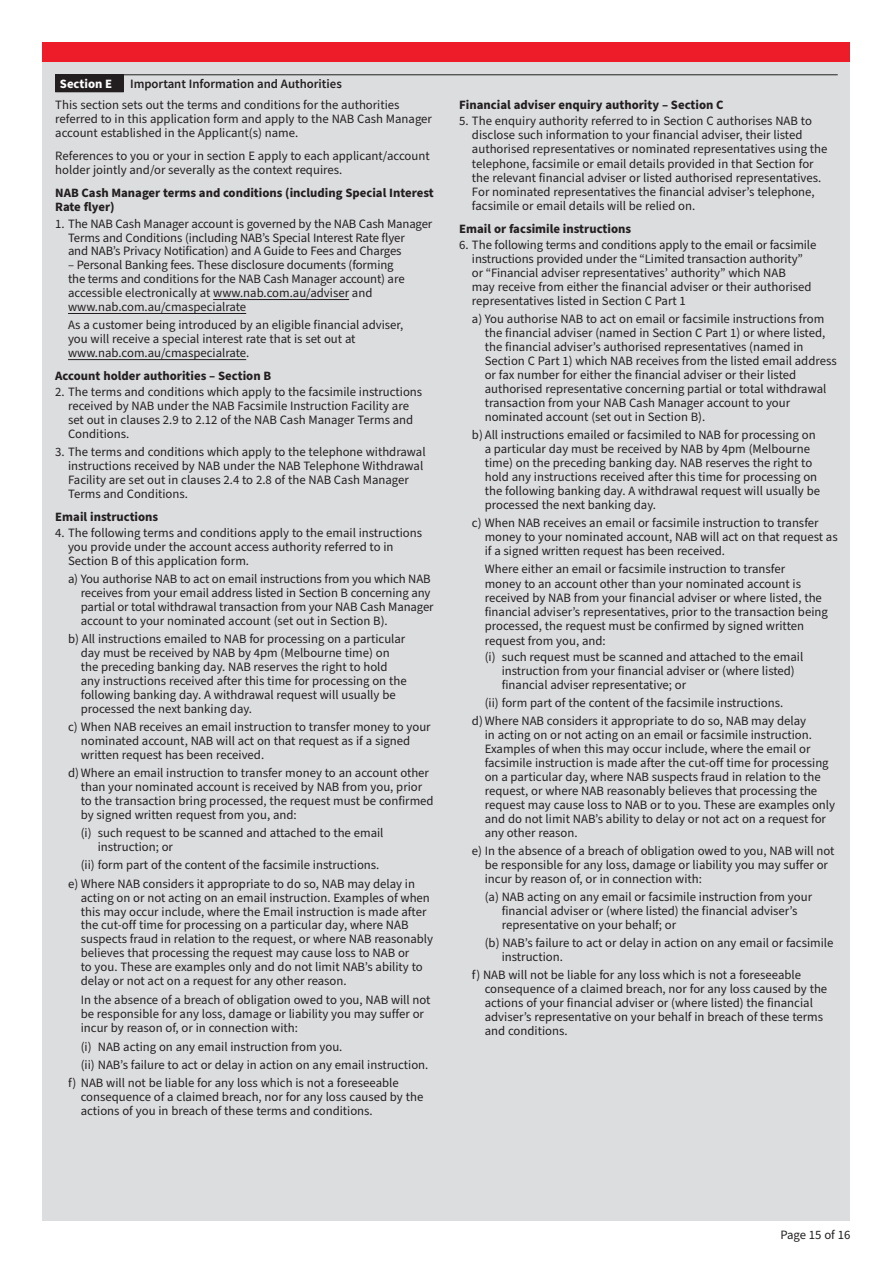
<style>
.page{position:relative;width:893px;height:1263px;background:#fff}
.page>*{position:absolute;margin:0;border:0;box-sizing:border-box;transform-origin:0 0}
.t1{font:12.75px/14px "Source Sans Pro";color:#231f20}
.t2{font:700 12.75px/14.2px "Source Sans Pro";color:#231f20}
.t3{font:600 12.75px "Source Sans Pro";color:#231f20}
.t4{font:700 12.75px "Source Sans Pro";color:#fff}
</style>
<div class="page">
<div style="left:43px;top:43px;width:807px;height:19px;background:#ee1c28"></div>
<div style="left:43px;top:62px;width:807px;height:1158px;background:#dcdddf"></div>
<div style="left:56px;top:75px;width:68px;height:17px;background:#231f20"></div>
<hr style="left:55px;top:74px;width:69px;height:1px;background:#231f20">
<svg style="left:55px;top:75px;width:1px;height:16px"></svg>
<hr style="left:55px;top:91px;width:69px;height:1px;background:#231f20">
<hr style="left:124px;top:74px;width:714px;height:1px;background:#231f20">
<hr style="left:213px;top:299px;width:136px;height:1px;background:#231f20">
<hr style="left:68px;top:313px;width:178px;height:1px;background:#231f20">
<hr style="left:68px;top:359px;width:178px;height:1px;background:#231f20">
<p class="t4" style="left:60px;top:75px;width:54px">Section E</p>
<p class="t3" style="left:130px;top:76px;width:213px">Important Information and Authorities</p>
<p class="t1" style="left:55px;top:98px;width:378px">This section sets out the terms and conditions for the authorities referred to in this application form and apply to the NAB Cash Manager account established in the Applicant(s) name.</p>
<p class="t1" style="left:55px;top:149px;width:376px">References to you or your in section E apply to each applicant/account holder jointly and/or severally as the context requires.</p>
<p class="t2" style="left:55px;top:186px;width:380px">NAB Cash Manager terms and conditions (including Special Interest<br>Rate flyer)</p>
<p class="t1" style="left:68px;top:217px;width:366px;text-indent:-13px">1. The NAB Cash Manager account is governed by the NAB Cash Manager<br>Terms and Conditions (including NAB’s Special Interest Rate flyer<br>and NAB’s Privacy Notification) and A Guide to Fees and Charges</p>
<p class="t1" style="left:68px;top:259px;width:338px">– Personal Banking fees. These disclosure documents (forming the terms and conditions for the NAB Cash Manager account) are accessible electronically at www.nab.com.au/adviser and www.nab.com.au/cmaspecialrate</p>
<p class="t1" style="left:68px;top:319px;width:337px">As a customer being introduced by an eligible financial adviser, you will receive a special interest rate that is set out at www.nab.com.au/cmaspecialrate.</p>
<p class="t2" style="left:55px;top:369px;width:217px">Account holder authorities – Section B</p>
<p class="t1" style="left:68px;top:385px;width:356px;text-indent:-13px">2. The terms and conditions which apply to the facsimile instructions received by NAB under the NAB Facsimile Instruction Facility are set out in clauses 2.9 to 2.12 of the NAB Cash Manager Terms and Conditions.</p>
<p class="t1" style="left:68px;top:445px;width:359px;text-indent:-13px">3. The terms and conditions which apply to the telephone withdrawal instructions received by NAB under the NAB Telephone Withdrawal Facility are set out in clauses 2.4 to 2.8 of the NAB Cash Manager Terms and Conditions.</p>
<p class="t2" style="left:55px;top:510px;width:105px">Email instructions</p>
<p class="t1" style="left:68px;top:526px;width:356px;text-indent:-13px">4. The following terms and conditions apply to the email instructions you provide under the account access authority referred to in<br>Section B of this application form.</p>
<p class="t1" style="left:81px;top:572px;width:354px;text-indent:-13px">a) You authorise NAB to act on email instructions from you which NAB receives from your email address listed in Section B concerning any partial or total withdrawal transaction from your NAB Cash Manager account to your nominated account (set out in Section B).</p>
<p class="t1" style="left:81px;top:632px;width:327px;text-indent:-13px">b) All instructions emailed to NAB for processing on a particular day must be received by NAB by 4pm (Melbourne time) on the preceding banking day. NAB reserves the right to hold any instructions received after this time for processing on the following banking day. A withdrawal request will usually be processed the next banking day.</p>
<p class="t1" style="left:81px;top:720px;width:351px;text-indent:-13px">c) When NAB receives an email instruction to transfer money to your nominated account, NAB will act on that request as if a signed written request has been received.</p>
<p class="t1" style="left:81px;top:766px;width:354px;text-indent:-13px">d)Where an email instruction to transfer money to an account other than your nominated account is received by NAB from you, prior to the transaction bring processed, the request must be confirmed by signed written request from you, and:</p>
<p class="t1" style="left:98px;top:826px;width:287px;text-indent:-17px">(i) such request to be scanned and attached to the email instruction; or</p>
<p class="t1" style="left:68px;top:856px;width:349px;line-height:18.1px;text-indent:13px">(ii) form part of the content of the facsimile instructions.<br>e) Where NAB considers it appropriate to do so, NAB may delay in</p>
<p class="t1" style="left:81px;top:891px;width:354px">acting on or not acting on an email instruction. Examples of when this may occur include, where the Email instruction is made after the cut-off time for processing on a particular day, where NAB suspects fraud in relation to the request, or where NAB reasonably believes that processing the request may cause loss to NAB or<br>to you. These are examples only and do not limit NAB’s ability to delay or not act on a request for any other reason.</p>
<p class="t1" style="left:81px;top:993px;width:351px">In the absence of a breach of obligation owed to you, NAB will not be responsible for any loss, damage or liability you may suffer or incur by reason of, or in connection with:</p>
<p class="t1" style="left:81px;top:1040px;width:263px">(i) NAB acting on any email instruction from you.</p>
<p class="t1" style="left:81px;top:1058px;width:349px">(ii) NAB’s failure to act or delay in action on any email instruction.</p>
<p class="t1" style="left:68px;top:1076px;width:332px">f) NAB will not be liable for any loss which is not a foreseeable</p>
<p class="t1" style="left:81px;top:1090px;width:344px">consequence of a claimed breach, nor for any loss caused by the actions of you in breach of these terms and conditions.</p>
<p class="t2" style="left:459px;top:98px;width:266px">Financial adviser enquiry authority – Section C</p>
<p class="t1" style="left:472px;top:114px;width:357px;text-indent:-13px">5. The enquiry authority referred to in Section C authorises NAB to disclose such information to your financial adviser, their listed authorised representatives or nominated representatives using the telephone, facsimile or email details provided in that Section for the relevant financial adviser or listed authorised representatives.<br>For nominated representatives the financial adviser’s telephone, facsimile or email details will be relied on.</p>
<p class="t2" style="left:459px;top:222px;width:173px">Email or facsimile instructions</p>
<p class="t1" style="left:472px;top:238px;width:346px;text-indent:-13px">6. The following terms and conditions apply to the email or facsimile instructions provided under the “Limited transaction authority” or “Financial adviser representatives’ authority” which NAB<br>may receive from either the financial adviser or their authorised representatives listed in Section C Part 1</p>
<p class="t1" style="left:485px;top:312px;width:354px;text-indent:-13px">a) You authorise NAB to act on email or facsimile instructions from the financial adviser (named in Section C Part 1) or where listed, the financial adviser’s authorised representatives (named in Section C Part 1) which NAB receives from the listed email address or fax number for either the financial adviser or their listed authorised representative concerning partial or total withdrawal transaction from your NAB Cash Manager account to your nominated account (set out in Section B).</p>
<p class="t1" style="left:485px;top:428px;width:337px;text-indent:-13px">b) All instructions emailed or facsimiled to NAB for processing on a particular day must be received by NAB by 4pm (Melbourne time) on the preceding banking day. NAB reserves the right to hold any instructions received after this time for processing on the following banking day. A withdrawal request will usually be processed the next banking day.</p>
<p class="t1" style="left:485px;top:516px;width:354px;text-indent:-13px">c) When NAB receives an email or facsimile instruction to transfer money to your nominated account, NAB will act on that request as if a signed written request has been received.</p>
<p class="t1" style="left:485px;top:562px;width:345px">Where either an email or facsimile instruction to transfer<br>money to an account other than your nominated account is received by NAB from your financial adviser or where listed, the financial adviser’s representatives, prior to the transaction being processed, the request must be confirmed by signed written request from you, and:</p>
<p class="t1" style="left:502px;top:650px;width:303px;text-indent:-17px">(i) such request must be scanned and attached to the email instruction from your financial adviser or (where listed) financial adviser representative; or</p>
<p class="t1" style="left:472px;top:694px;width:336px;line-height:18.1px;text-indent:13px">(ii) form part of the content of the facsimile instructions. d)Where NAB considers it appropriate to do so, NAB may delay</p>
<p class="t1" style="left:485px;top:728px;width:352px">in acting on or not acting on an email or facsimile instruction.<br>Examples of when this may occur include, where the email or facsimile instruction is made after the cut-off time for processing on a particular day, where NAB suspects fraud in relation to the request, or where NAB reasonably believes that processing the request may cause loss to NAB or to you. These are examples only and do not limit NAB’s ability to delay or not act on a request for any other reason.</p>
<p class="t1" style="left:485px;top:844px;width:351px;text-indent:-13px">e) In the absence of a breach of obligation owed to you, NAB will not be responsible for any loss, damage or liability you may suffer or incur by reason of, or in connection with:</p>
<p class="t1" style="left:502px;top:890px;width:312px;text-indent:-17px">(a) NAB acting on any email or facsimile instruction from your financial adviser or (where listed) the financial adviser’s representative on your behalf; or</p>
<p class="t1" style="left:502px;top:936px;width:333px;text-indent:-17px">(b) NAB’s failure to act or delay in action on any email or facsimile instruction.</p>
<p class="t1" style="left:485px;top:968px;width:344px;text-indent:-13px">f) NAB will not be liable for any loss which is not a foreseeable consequence of a claimed breach, nor for any loss caused by the actions of your financial adviser or (where listed) the financial adviser’s representative on your behalf in breach of these terms and conditions.</p>
<p class="t1" style="left:780px;top:1228px;width:72px">Page 15 of 16</p>
</div>
